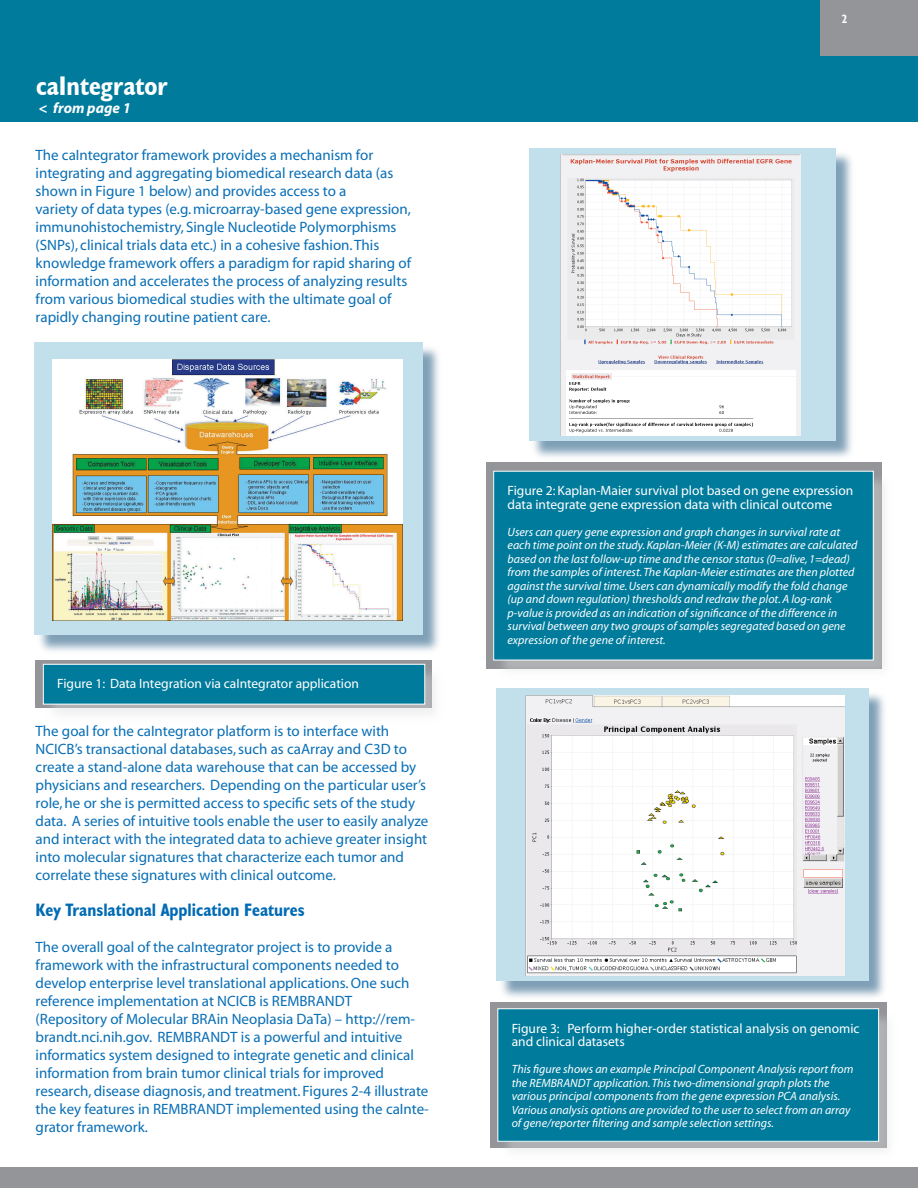
<style>
.page{position:relative;width:918px;height:1188px;background:#fff}
.page>*{position:absolute;margin:0;border:0;box-sizing:border-box;transform-origin:0 0}
.t1{font:700 condensed 27px "Humanist 521 BT";color:#fff}
.t2{font:700 condensed 18px "Humanist 521 BT";color:#006bb4}
.t3{font:15px/18px "Myriad";color:#086eb6}
.t4{font:italic 700 15px "Myriad";color:#fff}
.t5{font:13.5px/13.5px "Myriad";color:#fff}
.t6{font:italic 12px/13.5px "Myriad";color:#fff}
.t7{font:700 condensed 12px "Humanist 521 BT";color:#fff}
</style>
<div class="page">
<div style="left:0;top:0;width:918px;height:122px;background:#007b9c"></div>
<div style="left:0;top:1167px;width:918px;height:21px;background:#939598"></div>
<div style="left:820px;top:0;width:98px;height:56px;background:#939598"></div>
<div style="left:35px;top:343px;width:409px;height:313px;background:#024270;opacity:.51"></div>
<div style="left:34px;top:342px;width:389px;height:293px;background:#c1e0eb"></div>
<div style="left:36px;top:660px;width:396px;height:47px;background:linear-gradient(to bottom,#97999c,#999b9d)"></div>
<div style="left:44px;top:665px;width:401px;height:60px;background:#dcdddf;opacity:.41"></div>
<div style="left:43px;top:664px;width:382px;height:40px;background:#007b9c"></div>
<div style="left:43px;top:664px;width:382px;height:41px;border:1px solid #fff"></div>
<div style="left:529px;top:149px;width:327px;height:313px;background:#024270;opacity:.51"></div>
<div style="left:529px;top:148px;width:306px;height:293px;background:#c1e0eb"></div>
<div style="left:486px;top:462px;width:396px;height:207px;background:#939598"></div>
<div style="left:494px;top:472px;width:400px;height:208px;background:#dcdddf;opacity:.41"></div>
<div style="left:494px;top:471px;width:379px;height:189px;background:#007b9c"></div>
<div style="left:493px;top:471px;width:381px;height:189px;border:1px solid #fff"></div>
<div style="left:490px;top:1002px;width:397px;height:146px;background:#939598"></div>
<div style="left:498px;top:1009px;width:402px;height:153px;background:#dcdddf;opacity:.41"></div>
<div style="left:498px;top:1009px;width:381px;height:132px;background:#007b9c"></div>
<div style="left:497px;top:1008px;width:382px;height:134px;border:1px solid #fff"></div>
<div style="left:497px;top:689px;width:392px;height:313px;background:#024270;opacity:.51"></div>
<div style="left:496px;top:688px;width:372px;height:293px;background:#c1e0eb"></div>
<img style="left:52px;top:360px;width:350px;height:261px">
<img style="left:561px;top:154px;width:240px;height:282px">
<img style="left:525px;top:695px;width:320px;height:281px">
<h1 class="t1" style="left:36px;top:69px;width:133px">caIntegrator</h1>
<p class="t4" style="left:39px;top:100px;width:94px">&lt; from page 1</p>
<p class="t3" style="left:36px;top:146px;width:377px">The caIntegrator framework provides a mechanism for integrating and aggregating biomedical research data (as shown in Figure 1 below) and provides access to a<br>variety of data types (e.g. microarray-based gene expression, immunohistochemistry, Single Nucleotide Polymorphisms (SNPs), clinical trials data etc.) in a cohesive fashion. This knowledge framework offers a paradigm for rapid sharing of information and accelerates the process of analyzing results from various biomedical studies with the ultimate goal of rapidly changing routine patient care.</p>
<p class="t5" style="left:57px;top:678px;width:303px">Figure 1: Data Integration via caIntegrator application</p>
<p class="t3" style="left:36px;top:722px;width:394px">The goal for the caIntegrator platform is to interface with NCICB’s transactional databases, such as caArray and C3D to create a stand-alone data warehouse that can be accessed by physicians and researchers. Depending on the particular user’s role, he or she is permitted access to specific sets of the study data. A series of intuitive tools enable the user to easily analyze and interact with the integrated data to achieve greater insight into molecular signatures that characterize each tumor and correlate these signatures with clinical outcome.</p>
<p class="t2" style="left:36px;top:898px;width:271px">Key Translational Application Features</p>
<p class="t3" style="left:36px;top:938px;width:395px">The overall goal of the caIntegrator project is to provide a framework with the infrastructural components needed to develop enterprise level translational applications. One such reference implementation at NCICB is REMBRANDT<br>(Repository of Molecular BRAin Neoplasia DaTa) – http://rem&shy;brandt.nci.nih.gov. REMBRANDT is a powerful and intuitive informatics system designed to integrate genetic and clinical information from brain tumor clinical trials for improved research, disease diagnosis, and treatment. Figures 2-4 illustrate the key features in REMBRANDT implemented using the caInte&shy;grator framework.</p>
<p class="t7" style="left:842px;top:11px;width:7px">2</p>
<p class="t5" style="left:508px;top:485px;width:347px">Figure 2: Kaplan-Maier survival plot based on gene expression data integrate gene expression data with clinical outcome</p>
<p class="t6" style="left:508px;top:525px;width:351px">Users can query gene expression and graph changes in survival rate at each time point on the study. Kaplan-Meier (K-M) estimates are calculated based on the last follow-up time and the censor status (0=alive, 1=dead) from the samples of interest. The Kaplan-Meier estimates are then plotted against the survival time. Users can dynamically modify the fold change (up and down regulation) thresholds and redraw the plot. A log-rank p-value is provided as an indication of significance of the difference in survival between any two groups of samples segregated based on gene expression of the gene of interest.</p>
<p class="t5" style="left:512px;top:1022px;width:349px">Figure 3: Perform higher-order statistical analysis on genomic and clinical datasets</p>
<p class="t6" style="left:512px;top:1063px;width:343px">This figure shows an example Principal Component Analysis report from the REMBRANDT application. This two-dimensional graph plots the various principal components from the gene expression PCA analysis.<br>Various analysis options are provided to the user to select from an array of gene/reporter filtering and sample selection settings.</p>
</div>
